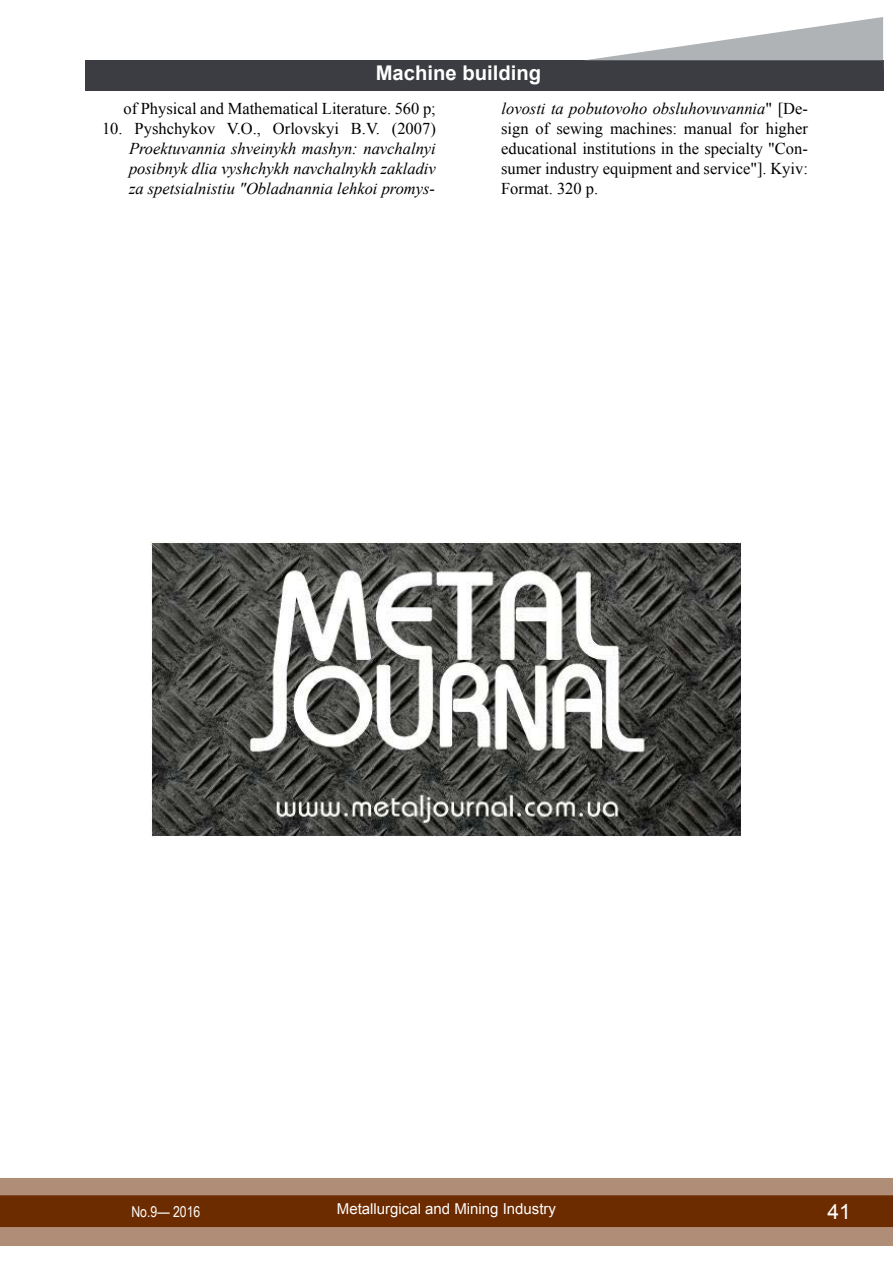
<style>
.page{position:relative;width:893px;height:1263px;background:#fff}
.page>*{position:absolute;margin:0;border:0;box-sizing:border-box;transform-origin:0 0}
.t1{font:21px "Arial";color:#fff}
.t2{font:700 20.25px "Arial";color:#fff}
.t3{font:16.5px/20.2px "Times New Roman";color:#000;text-align:justify}
.t4{font:italic 16.5px/20.2px "Times New Roman";color:#000;text-align:justify}
.t5{font:15px "Arial";color:#fff}
.t6{font:15px "Arial Narrow";color:#fff}
.s1{font-style:italic}
</style>
<div class="page">
<div style="left:0;top:1178px;width:893px;height:68px;background:#b08d76"></div>
<div style="left:0;top:1195px;width:893px;height:32px;background:#6d2b00;border:2px solid #6d2b00"></div>
<div style="left:85px;top:61px;width:798px;height:30px;background:#3b3d42"></div>
<svg style="left:583px;top:17px;width:300px;height:44px"></svg>
<img style="left:150px;top:541px;width:592px;height:295px">
<p class="t2" style="left:376px;top:59px;width:167px">Machine building</p>
<p class="t3" style="left:123px;top:98px;width:314px">of Physical and Mathematical Literature. 560 p;</p>
<p class="t3" style="left:102px;top:118px;width:335px">10. Pyshchykov V.O., Orlovskyi B.V. (2007)</p>
<p class="t4" style="left:129px;top:138px;width:308px">Proektuvannia shveinykh mashyn: navchalnyi posibnyk dlia vyshchykh navchalnykh zakladiv za spetsialnistiu "Obladnannia lehkoi promys-</p>
<p class="t3" style="left:501px;top:98px;width:308px"><span class="s1">lovosti ta pobutovoho obsluhovuvannia</span>" [De&shy;sign of sewing machines: manual for higher educational institutions in the specialty "Con&shy;sumer industry equipment and service"]. Kyiv:<br>Format. 320 p.</p>
<p class="t6" style="left:131px;top:1200px;width:71px">No.9— 2016</p>
<p class="t5" style="left:337px;top:1199px;width:221px">Metallurgical and Mining Industry</p>
<p class="t1" style="left:827px;top:1197px;width:25px">41</p>
</div>
